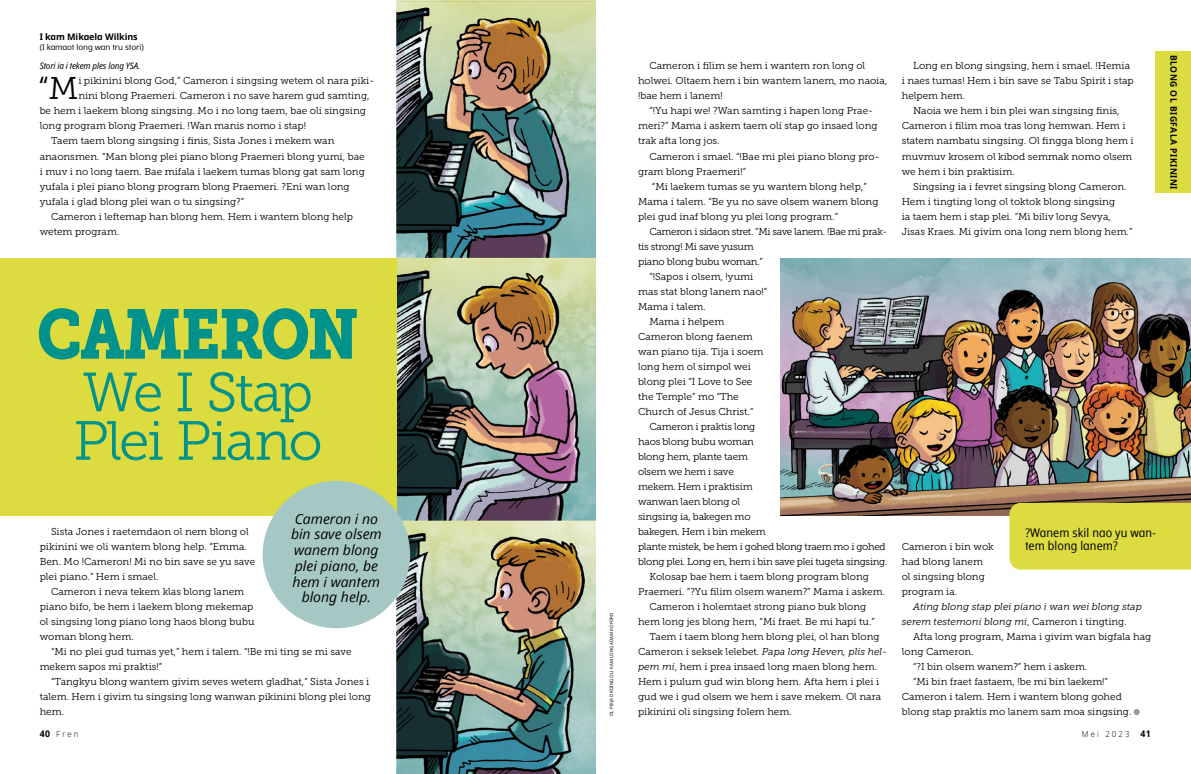
<style>
.page{position:relative;width:1191px;height:774px;background:#fff}
.page>*{position:absolute;margin:0;border:0;box-sizing:border-box;transform-origin:0 0}
.h1_next{font:69.5px "Museo Slablds Lat 900";letter-spacing:-.03em;color:#00928b;scale:.87 1}
.h1_next-2{font:55px/48.5px "Museo Slablds Lat 300";letter-spacing:-.04em;color:#00928b}
.p1_first{font:31.3px "Museo Slablds Lat 300";color:#000}
.p1_kicker{font:italic 14px/15.7px "Dots Solidlds Lat";color:#000;text-align:center}
.p1_aside_info_first{font:12px/13.3px "Dots Solid Condlds Lat";letter-spacing:.01em;color:#000}
.p1{font:10px/15px "Museo Slablds Lat 300";color:#000}
.p1-2{font:10px/15px "Museo Slablds Lat 300";letter-spacing:-.02em;color:#000}
.p1_first-2{font:10px "Museo Slablds Lat 300";color:#000}
.p1-3{font:10px/15px "Museo Slablds Lat 300";letter-spacing:-.025em;color:#000}
.p1-4{font:10px/15px "Museo Slablds Lat 300 Italic";color:#000}
.p1_bio{font:italic 9px "Dots Solid Condlds Lat";letter-spacing:-.01em;color:#000}
.p1_series-title{font:700 9px "Dots Solidlds Lat";letter-spacing:.06em;color:#000;scale:.95 1}
.p1_author-name{font:700 9px "Dots Solidlds Lat";letter-spacing:-.005em;color:#000}
.t1{font:300 8.2px "Dots Solidlds Lat";letter-spacing:.28em;color:#000;scale:.95 1}
.p1_author-role{font:8px "Dots Solidlds Lat";letter-spacing:-.005em;color:#000}
.p1_figure_image_cred{font:4.5px "Dots Solidlds Lat";color:#000}
.s1{font-family:"Museo Slablds Lat 300 Italic"}
.s2{font-family:"Museo Slablds Lat 300"}
.s3{font-family:"Ding P Ilds Dpi";font-size:8.5px;color:#969798}
.s4{font-weight:700;font-size:9.2px}
</style>
<div class="page">
<img style="left:397px;top:6px;width:198px;height:768px">
<div style="left:1155px;top:51px;width:36px;height:142px;background:#dcdb3f"></div>
<img style="left:780px;top:258px;width:411px;height:258px">
<div style="left:0;top:258px;width:397px;height:258px;background:#dcdb3f"></div>
<div style="left:263px;top:481px;width:147px;height:147px;background:#a5c8c5;border-radius:50%"></div>
<img style="left:816px;top:464px;width:16px;height:20px">
<div style="left:1009px;top:503px;width:182px;height:67px;background:#dcdb3f"></div>
<img style="left:396px;top:0;width:199px;height:6px">
<p class="p1_author-name" style="left:40px;top:30px;width:100px">I kam Mikaela Wilkins</p>
<p class="p1_author-role" style="left:40px;top:41px;width:106px">(I kamaot long wan tru stori)</p>
<p class="p1_bio" style="left:40px;top:60px;width:102px">Stori ia i tekem ples long YSA.</p>
<p class="p1_first" style="left:38px;top:65px;width:42px">“M</p>
<p class="p1_first-2" style="left:78px;top:74px;width:297px">i pikinini blong God,” Cameron i singsing wetem ol nara piki-</p>
<p class="p1_first-2" style="left:78px;top:89px;width:293px">nini blong Praemeri. Cameron i no save harem gud samting,</p>
<p class="p1_first-2" style="left:40px;top:104px;width:328px">be hem i laekem blong singsing. Mo i no long taem, bae oli singsing</p>
<p class="p1_first-2" style="left:40px;top:119px;width:268px">long program blong Praemeri. !Wan manis nomo i stap!</p>
<p class="p1" style="left:40px;top:133px;width:327px;text-indent:11px">Taem taem blong singsing i finis, Sista Jones i mekem wan anaonsmen. “Man blong plei piano blong Praemeri blong yumi, bae i muv i no long taem. Bae mifala i laekem tumas blong gat sam long yufala i plei piano blong program blong Praemeri. ?Eni wan long yufala i glad blong plei wan o tu singsing?”</p>
<p class="p1" style="left:40px;top:208px;width:315px;text-indent:11px">Cameron i leftemap han blong hem. Hem i wantem blong help wetem program.</p>
<p class="h1_next" style="left:37px;top:275px;width:372px">CAMERON</p>
<p class="h1_next-2" style="left:73px;top:366px;width:251px">We I Stap<br>Plei Piano</p>
<p class="p1_kicker" style="left:291px;top:511px;width:92px">Cameron i no bin save olsem wanem blong plei piano, be hem i wantem blong help.</p>
<p class="p1" style="left:40px;top:523px;width:217px;text-indent:11px">Sista Jones i raetemdaon ol nem blong ol pikinini we oli wantem blong help. “Emma.<br>Ben. Mo !Cameron! Mi no bin save se yu save plei piano.” Hem i smael.</p>
<p class="p1" style="left:40px;top:583px;width:216px;text-indent:11px">Cameron i neva tekem klas blong lanem piano bifo, be hem i laekem blong mekemap ol singsing long piano long haos blong bubu woman blong hem.</p>
<p class="p1" style="left:40px;top:643px;width:313px;text-indent:11px">“Mi no plei gud tumas yet,” hem i talem. “!Be mi ting se mi save mekem sapos mi praktis!”</p>
<p class="p1" style="left:40px;top:673px;width:333px;text-indent:11px">“Tangkyu blong wantem givim seves wetem gladhat,” Sista Jones i talem. Hem i givim tu singsing long wanwan pikinini blong plei long hem.</p>
<p class="p1_figure_image_cred" style="left:608px;top:716px;width:105px;rotate:-90deg">OL PIKJA DROING OLI KAM LONG ADAM KOFORD</p>
<p class="p1" style="left:638px;top:58px;width:251px;text-indent:11px">Cameron i filim se hem i wantem ron long ol holwei. Oltaem hem i bin wantem lanem, mo naoia, !bae hem i lanem!</p>
<p class="p1" style="left:638px;top:103px;width:241px;text-indent:11px">“!Yu hapi we! ?Wan samting i hapen long Prae&shy;meri?” Mama i askem taem oli stap go insaed long trak afta long jos.</p>
<p class="p1" style="left:638px;top:148px;width:243px;text-indent:11px">Cameron i smael. “!Bae mi plei piano blong pro&shy;gram blong Praemeri!”</p>
<p class="p1" style="left:638px;top:178px;width:242px;text-indent:14px">“Mi laekem tumas se yu wantem blong help,”<br>Mama i talem. “Be yu no save olsem wanem blong plei gud inaf blong yu plei long program.”</p>
<p class="p1-3" style="left:638px;top:223px;width:251px;text-indent:11px">Cameron i sidaon stret. “Mi save lanem. !Bae mi prak&shy;tis strong! Mi save yusum<br>piano blong bubu woman.”</p>
<p class="p1" style="left:638px;top:268px;width:131px;text-indent:11px">“!Sapos i olsem, !yumi mas stat blong lanem nao!”<br>Mama i talem.</p>
<p class="p1" style="left:638px;top:313px;width:127px;text-indent:11px">Mama i helpem<br>Cameron blong faenem wan piano tija. Tija i soem long hem ol simpol wei blong plei “I Love to See the Temple” mo “The<br>Church of Jesus Christ.”</p>
<p class="p1-2" style="left:638px;top:418px;width:251px;text-indent:11px">Cameron i praktis long<br>haos blong bubu woman<br>blong hem, plante taem<br>olsem we hem i save<br>mekem. Hem i praktisim<br>wanwan laen blong ol<br>singsing ia, bakegen mo<br>bakegen. Hem i bin mekem<br>plante mistek, be hem i gohed blong traem mo i gohed blong plei. Long en, hem i bin save plei tugeta singsing.</p>
<p class="p1" style="left:638px;top:568px;width:249px;text-align:center">Kolosap bae hem i taem blong program blong<br>Praemeri. “?Yu filim olsem wanem?” Mama i askem.</p>
<p class="p1" style="left:638px;top:598px;width:238px;text-align:center">Cameron i holemtaet strong piano buk blong hem long jes blong hem, “Mi fraet. Be mi hapi tu.”</p>
<p class="p1" style="left:638px;top:628px;width:251px;text-indent:11px">Taem i taem blong hem blong plei, ol han blong Cameron i seksek lelebet. <span class="s1">Papa long Heven, plis hel&shy;pem mi</span>, hem i prea insaed long maen blong hem.<br>Hem i pulum gud win blong hem. Afta hem i plei i gud we i gud olsem we hem i save mekem. Ol nara pikinini oli singsing folem hem.</p>
<p class="p1" style="left:901px;top:58px;width:233px;text-indent:11px">Long en blong singsing, hem i smael. !Hemia i naes tumas! Hem i bin save se Tabu Spirit i stap helpem hem.</p>
<p class="p1" style="left:901px;top:103px;width:233px;text-indent:11px">Naoia we hem i bin plei wan singsing finis, Cameron i filim moa tras long hemwan. Hem i statem nambatu singsing. Ol fingga blong hem i muvmuv krosem ol kibod semmak nomo olsem we hem i bin praktisim.</p>
<p class="p1" style="left:901px;top:178px;width:232px;text-indent:11px">Singsing ia i fevret singsing blong Cameron.<br>Hem i tingting long ol toktok blong singsing<br>ia taem hem i stap plei. “Mi biliv long Sevya, Jisas Kraes. Mi givim ona long nem blong hem.”</p>
<p class="p1_aside_info_first" style="left:1025px;top:526px;width:132px">?Wanem skil nao yu wan&shy;tem blong lanem?</p>
<p class="p1" style="left:901px;top:538px;width:94px">Cameron i bin wok had blong lanem ol singsing blong program ia.</p>
<p class="p1-4" style="left:901px;top:598px;width:242px;text-indent:11px">Ating blong stap plei piano i wan wei blong stap serem testemoni blong mi<span class="s2">, Cameron i tingting.</span></p>
<p class="p1" style="left:901px;top:628px;width:251px;text-indent:11px">Afta long program, Mama i givim wan bigfala hag long Cameron.</p>
<p class="p1" style="left:913px;top:658px;width:176px">“?I bin olsem wanem?” hem i askem.</p>
<p class="p1" style="left:901px;top:673px;width:240px;text-indent:11px">“Mi bin fraet fastaem, !be mi bin laekem!”<br>Cameron i talem. Hem i wantem blong gohed blong stap praktis mo lanem sam moa singsing. <span class="s3">●</span></p>
<p class="t1" style="left:40px;top:728px;width:42px"><span class="s4">40</span> Fren</p>
<p class="t1" style="left:1082px;top:728px;width:74px">Mei 2023 <span class="s4">41</span></p>
<p class="p1_series-title" style="left:1180px;top:55px;width:143px;rotate:90deg">BLONG OL BIGFALA PIKININI</p>
</div>
